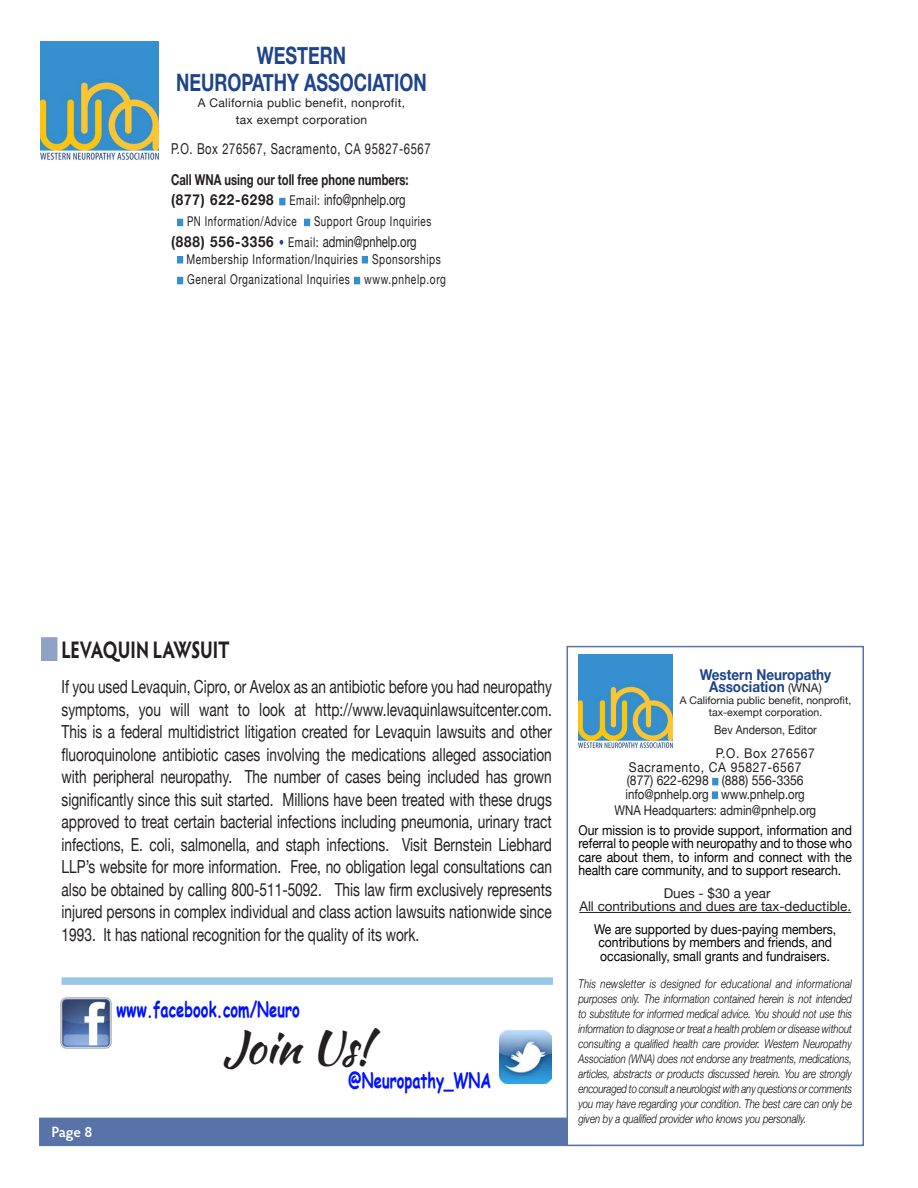
<style>
.page{position:relative;width:918px;height:1188px;background:#fff}
.page>*{position:absolute;margin:0;border:0;box-sizing:border-box;transform-origin:0 0}
.t1{font:45px "Kaushan Script";letter-spacing:-.01em;color:#231f20}
.t2{font:700 24px/27px "Helvetica Neue";color:#1f448b;text-align:center;scale:.75 1}
.t3{font:700 24px "Hypatia Sans Pro";letter-spacing:-.01em;color:#231f20;scale:.75 1}
.t4{font:700 21px "Comic Sans MS";color:#0012ff;scale:.7 1}
.t5{font:18px/22.5px "Helvetica Neue";color:#231f20;text-align:justify;scale:.76 1}
.t6{font:700 15px/20.9px "Helvetica Neue";color:#231f20;scale:.75 1}
.t7{font:15px "Helvetica Neue";letter-spacing:.05em;color:#231f20;scale:.75 1}
.t8{font:15px "Helvetica Neue";color:#231f20;scale:.75 1}
.t9{font:700 15px/12px "Helvetica Neue";color:#1f448b;text-align:center;scale:.9 1}
.t10{font:600 15px "Hypatia Sans Pro";color:#fff}
.t11{font:13.5px/13.5px "Helvetica Neue";color:#000;text-align:justify;scale:.9 1}
.t12{font:13.5px/13.5px "Helvetica Neue";color:#231f20;scale:.9 1}
.t13{font:13.5px/20.9px "Helvetica Neue";letter-spacing:.05em;color:#231f20;scale:.75 1}
.t14{font:13.5px/13.5px "Helvetica Neue";color:#231f20;text-align:center}
.t15{font:13.5px "Helvetica Neue";letter-spacing:.05em;color:#231f20;scale:.72 1}
.t16{font:13.5px "Helvetica Neue";color:#231f20;scale:.85 1}
.t17{font:italic 300 12px/15px "Helvetica Neue";color:#000;text-align:justify;scale:.8 1}
.t18{font:12px/16.2px "Helvetica Neue";letter-spacing:.025em;color:#231f20;text-align:center}
.t19{font:12px "Helvetica Neue";color:#231f20;scale:.9 1}
.t20{font:10.5px/12px "Helvetica Neue";color:#231f20;text-align:center}
.s1{font-weight:400;font-size:13.5px}
.s2{font-weight:400}
.s3{font-weight:700}
.s4{font-size:13.5px;color:#1f448b}
.s5{font-size:13.5px}
.s6{font-weight:400;font-size:12px;color:#231f20}
</style>
<div class="page">
<div style="left:40px;top:1118px;width:821px;height:27px;background:#5773a8"></div>
<div style="left:39px;top:1118px;width:823px;height:28px;border:2px solid #5773a8"></div>
<svg style="left:279px;top:198px;width:6px;height:7px"></svg>
<div style="left:177px;top:219px;width:6px;height:7px;background:#338fce"></div>
<div style="left:304px;top:219px;width:6px;height:7px;background:#338fce"></div>
<div style="left:177px;top:256px;width:6px;height:8px;background:#338fce;border:2px solid #338fce"></div>
<div style="left:362px;top:256px;width:6px;height:8px;background:#338fce;border:2px solid #338fce"></div>
<div style="left:177px;top:277px;width:6px;height:7px;background:#338fce"></div>
<div style="left:354px;top:277px;width:6px;height:7px;background:#338fce"></div>
<div style="left:41px;top:637px;width:16px;height:24px;background:#8fa1c5"></div>
<div style="left:567px;top:646px;width:297px;height:500px;background:#fff;border:2px solid #5773a8"></div>
<hr style="left:579px;top:912px;width:272px;height:1px;background:#231f20">
<svg style="left:712px;top:778px;width:6px;height:7px"></svg>
<svg style="left:712px;top:791px;width:6px;height:8px"></svg>
<img style="left:578px;top:654px;width:94px;height:95px">
<img style="left:40px;top:41px;width:119px;height:119px">
<div style="left:62px;top:977px;width:492px;height:8px;background:#99c7e7;border:1px solid #99c7e7"></div>
<img style="left:499px;top:1031px;width:53px;height:52px">
<img style="left:60px;top:998px;width:51px;height:51px">
<h2 class="t2" style="left:176px;top:42px;width:336px">WESTERN<br>NEUROPATHY ASSOCIATION</h2>
<p class="t18" style="left:198px;top:95px;width:209px">A California public benefit, nonprofit, tax exempt corporation</p>
<p class="t7" style="left:171px;top:139px;width:348px">P.O. Box 276567, Sacramento, CA 95827-6567</p>
<p class="t6" style="left:171px;top:168px;width:318px">Call WNA using our toll free phone numbers: (877) 622-6298 <span class="s1">Email:</span> <span class="s2">info@pnhelp.org</span></p>
<p class="t15" style="left:187px;top:213px;width:154px">PN Information/Advice</p>
<p class="t15" style="left:314px;top:213px;width:164px">Support Group Inquiries</p>
<p class="t8" style="left:171px;top:233px;width:329px"><span class="s3">(888) 556-3356</span> <span class="s4">•</span> <span class="s5">Email:</span> admin@pnhelp.org</p>
<p class="t13" style="left:186px;top:248px;width:347px">Membership Information/Inquiries Sponsorships<br>General Organizational Inquiries www.pnhelp.org</p>
<h2 class="t3" style="left:62px;top:633px;width:226px">LEVAQUIN LAWSUIT</h2>
<p class="t5" style="left:62px;top:675px;width:647px">If you used Levaquin, Cipro, or Avelox as an antibiotic before you had neuropathy symptoms, you will want to look at http://www.levaquinlawsuitcenter.com.<br>This is a federal multidistrict litigation created for Levaquin lawsuits and other fluoroquinolone antibiotic cases involving the medications alleged association with peripheral neuropathy. The number of cases being included has grown significantly since this suit started. Millions have been treated with these drugs approved to treat certain bacterial infections including pneumonia, urinary tract infections, E. coli, salmonella, and staph infections. Visit Bernstein Liebhard LLP’s website for more information. Free, no obligation legal consultations can also be obtained by calling 800-511-5092. This law firm exclusively represents injured persons in complex individual and class action lawsuits nationwide since 1993. It has national recognition for the quality of its work.</p>
<p class="t4" style="left:117px;top:994px;width:263px">www.facebook.com/Neuro</p>
<h1 class="t1" style="left:223px;top:1014px;width:149px">Join Us!</h1>
<p class="t10" style="left:51px;top:1122px;width:43px">Page 8</p>
<p class="t4" style="left:348px;top:1065px;width:206px">@Neuropathy_WNA</p>
<p class="t9" style="left:700px;top:669px;width:148px">Western Neuropathy<br>Association <span class="s6">(WNA)</span></p>
<p class="t20" style="left:680px;top:695px;width:173px">A California public benefit, nonprofit, tax-exempt corporation.</p>
<p class="t19" style="left:714px;top:723px;width:116px">Bev Anderson, Editor</p>
<p class="t12" style="left:626px;top:747px;width:212px;text-indent:90px">P.O. Box 276567<br>Sacramento, CA 95827-6567 (877) 622-6298 (888) 556-3356 info@pnhelp.org www.pnhelp.org</p>
<p class="t16" style="left:614px;top:802px;width:239px">WNA Headquarters: admin@pnhelp.org</p>
<p class="t11" style="left:578px;top:823px;width:306px">Our mission is to provide support, information and referral to people with neuropathy and to those who care about them, to inform and connect with the health care community, and to support research.</p>
<p class="t14" style="left:579px;top:886px;width:273px">Dues - $30 a year<br>All contributions and dues are tax-deductible.</p>
<p class="t11" style="left:594px;top:922px;width:270px;text-align:center">We are supported by dues-paying members, contributions by members and friends, and occasionally, small grants and fundraisers.</p>
<p class="t17" style="left:578px;top:976px;width:344px">This newsletter is designed for educational and informational purposes only. The information contained herein is not intended to substitute for informed medical advice. You should not use this information to diagnose or treat a health problem or disease without consulting a qualified health care provider. Western Neuropathy Association (WNA) does not endorse any treatments, medications, articles, abstracts or products discussed herein. You are strongly encouraged to consult a neurologist with any questions or comments you may have regarding your condition. The best care can only be given by a qualified provider who knows you personally.</p>
</div>
